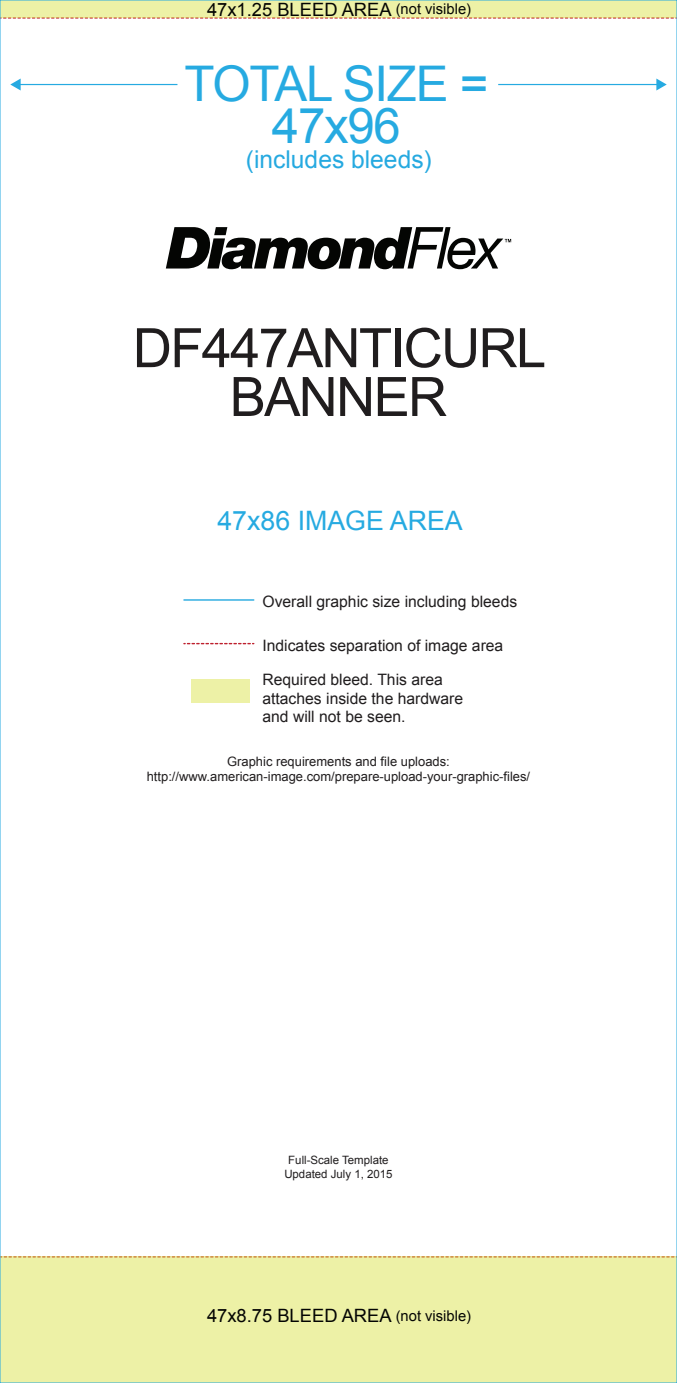
<style>
.page{position:relative;width:677px;height:1383px;background:#fff}
.page>*{position:absolute;margin:0;border:0;box-sizing:border-box;transform-origin:0 0}
.t1{font:54.34px/48.8px "Arial";letter-spacing:-.035em;color:#201d1e;text-align:center}
.t2{font:49.14px/42px "Arial";letter-spacing:-.025em;color:#26aae1;text-align:center}
.t3{font:26.74px "Arial";color:#26aae1}
.t4{font:24.6px "Arial";color:#25a9e0}
.t5{font:18.34px "Arial";color:#040503}
.t6{font:15.7px/18.8px "Arial";color:#201d1e}
.t7{font:12.96px/15.6px "Arial";color:#201d1e;text-align:center}
.t8{font:11.46px/13.7px "Arial";color:#201d1e;text-align:center}
.s1{font-size:14.74px}
</style>
<div class="page">
<hr style="left:19px;top:84px;width:158px;height:1px;background:#26aae1">
<svg style="left:10px;top:79px;width:11px;height:11px"></svg>
<hr style="left:498px;top:84px;width:160px;height:1px;background:#26aae1">
<svg style="left:656px;top:79px;width:11px;height:11px"></svg>
<hr style="left:184px;top:599px;width:70px;height:1px;background:#25a9e0">
<svg style="left:184px;top:643px;width:70px;height:1px"></svg>
<svg style="left:3px;top:18px;width:671px;height:1px"></svg>
<div style="left:191px;top:679px;width:59px;height:23px;background:#edf1a6"></div>
<div style="left:0;top:0;width:677px;height:18px;background:#edf1a6"></div>
<div style="left:0;top:1256px;width:677px;height:126px;background:#edf1a6"></div>
<svg style="left:166px;top:227px;width:345px;height:42px"></svg>
<p class="t5" style="left:207px;top:-3px;width:266px">47x1.25 BLEED AREA <span class="s1">(not visible)</span></p>
<h2 class="t2" style="left:184px;top:63px;width:305px">TOTAL SIZE =<br>47x96</h2>
<h3 class="t4" style="left:246px;top:143px;width:187px">(includes bleeds)</h3>
<h1 class="t1" style="left:133px;top:324px;width:415px">DF447ANTICURL<br>BANNER</h1>
<h3 class="t3" style="left:217px;top:503px;width:247px">47x86 IMAGE AREA</h3>
<p class="t6" style="left:262px;top:592px;width:256px">Overall graphic size including bleeds</p>
<p class="t6" style="left:262px;top:635px;width:242px">Indicates separation of image area</p>
<p class="t6" style="left:262px;top:670px;width:202px">Required bleed. This area attaches inside the hardware and will not be seen.</p>
<p class="t7" style="left:147px;top:753px;width:385px">Graphic requirements and file uploads: http://www.american-image.com/prepare-upload-your-graphic-files/</p>
<p class="t8" style="left:284px;top:1153px;width:110px">Full-Scale Template<br>Updated July 1, 2015</p>
<p class="t5" style="left:207px;top:1303px;width:266px">47x8.75 BLEED AREA <span class="s1">(not visible)</span></p>
</div>
